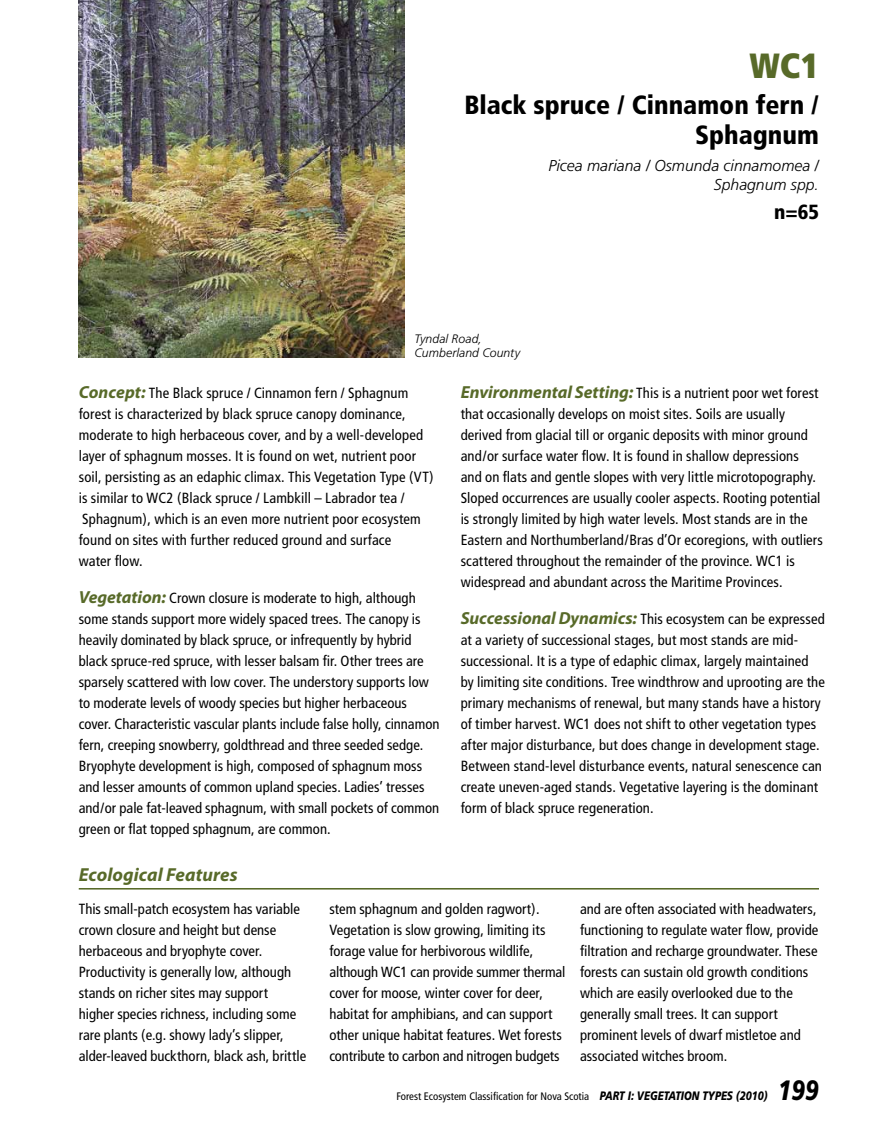
<style>
.page{position:relative;width:882px;height:1134px;background:#fff}
.page>*{position:absolute;margin:0;border:0;box-sizing:border-box;transform-origin:0 0}
.t1{font:900 condensed 35px "Frutiger";color:#586a29}
.t2{font:italic 900 28px "Frutiger";color:#000;scale:.8 1}
.t3{font:900 condensed 26.25px/29.8px "Frutiger";color:#000;text-align:right}
.t4{font:900 condensed 20.47px "Frutiger";color:#000}
.t5{font:italic 700 18.9px "Myriad Pro";letter-spacing:.005em;color:#586a29}
.t6{font:italic 300 15.75px/18.9px "Frutiger";color:#000;text-align:right}
.t7{font:condensed 14.7px/21px "Frutiger";letter-spacing:.005em;color:#000}
.t8{font:italic 300 12.25px/14.7px "Frutiger";letter-spacing:.005em;color:#000}
.t9{font:condensed 10.85px "Frutiger";color:#000}
.s1{font-family:"Myriad Pro";font-weight:700;font-style:italic;font-stretch:normal;font-size:17.5px;color:#586a29}
.s2{font-weight:900;font-style:italic;font-stretch:normal;font-size:12.25px}
</style>
<div class="page">
<hr style="left:79px;top:888px;width:740px;height:2px;background:#586a29">
<img style="left:79px;top:0;width:326px;height:357px">
<h1 class="t1" style="left:750px;top:45px;width:71px">WC1</h1>
<h3 class="t3" style="left:464px;top:90px;width:356px">Black spruce / Cinnamon fern /<br>Sphagnum</h3>
<p class="t6" style="left:549px;top:156px;width:272px">Picea mariana / Osmunda cinnamomea /<br>Sphagnum spp.</p>
<h3 class="t4" style="left:774px;top:200px;width:46px">n=65</h3>
<p class="t8" style="left:415px;top:331px;width:107px">Tyndal Road,<br>Cumberland County</p>
<p class="t7" style="left:79px;top:383px;width:356px"><span class="s1">Concept:</span> The Black spruce / Cinnamon fern / Sphagnum forest is characterized by black spruce canopy dominance, moderate to high herbaceous cover, and by a well-developed layer of sphagnum mosses. It is found on wet, nutrient poor soil, persisting as an edaphic climax. This Vegetation Type (VT) is similar to WC2 (Black spruce / Lambkill – Labrador tea / Sphagnum), which is an even more nutrient poor ecosystem found on sites with further reduced ground and surface<br>water flow.</p>
<p class="t7" style="left:79px;top:587px;width:362px"><span class="s1">Vegetation:</span> Crown closure is moderate to high, although some stands support more widely spaced trees. The canopy is heavily dominated by black spruce, or infrequently by hybrid black spruce-red spruce, with lesser balsam fir. Other trees are sparsely scattered with low cover. The understory supports low to moderate levels of woody species but higher herbaceous cover. Characteristic vascular plants include false holly, cinnamon fern, creeping snowberry, goldthread and three seeded sedge.<br>Bryophyte development is high, composed of sphagnum moss and lesser amounts of common upland species. Ladies’ tresses and/or pale fat-leaved sphagnum, with small pockets of common green or flat topped sphagnum, are common.</p>
<p class="t5" style="left:79px;top:863px;width:160px">Ecological Features</p>
<p class="t7" style="left:461px;top:383px;width:364px"><span class="s1">Environmental Setting:</span> This is a nutrient poor wet forest that occasionally develops on moist sites. Soils are usually derived from glacial till or organic deposits with minor ground and/or surface water flow. It is found in shallow depressions and on flats and gentle slopes with very little microtopography.<br>Sloped occurrences are usually cooler aspects. Rooting potential is strongly limited by high water levels. Most stands are in the Eastern and Northumberland/Bras d’Or ecoregions, with outliers scattered throughout the remainder of the province. WC1 is widespread and abundant across the Maritime Provinces.</p>
<p class="t7" style="left:461px;top:608px;width:366px"><span class="s1">Successional Dynamics:</span> This ecosystem can be expressed at a variety of successional stages, but most stands are mid&shy;successional. It is a type of edaphic climax, largely maintained by limiting site conditions. Tree windthrow and uprooting are the primary mechanisms of renewal, but many stands have a history of timber harvest. WC1 does not shift to other vegetation types after major disturbance, but does change in development stage.<br>Between stand-level disturbance events, natural senescence can create uneven-aged stands. Vegetative layering is the dominant form of black spruce regeneration.</p>
<p class="t7" style="left:79px;top:899px;width:229px">This small-patch ecosystem has variable crown closure and height but dense herbaceous and bryophyte cover.<br>Productivity is generally low, although stands on richer sites may support higher species richness, including some rare plants (e.g. showy lady’s slipper, alder-leaved buckthorn, black ash, brittle</p>
<p class="t7" style="left:329px;top:899px;width:238px">stem sphagnum and golden ragwort).<br>Vegetation is slow growing, limiting its forage value for herbivorous wildlife, although WC1 can provide summer thermal cover for moose, winter cover for deer, habitat for amphibians, and can support other unique habitat features. Wet forests contribute to carbon and nitrogen budgets</p>
<p class="t7" style="left:580px;top:899px;width:240px">and are often associated with headwaters, functioning to regulate water flow, provide filtration and recharge groundwater. These forests can sustain old growth conditions which are easily overlooked due to the generally small trees. It can support prominent levels of dwarf mistletoe and associated witches broom.</p>
<p class="t9" style="left:397px;top:1090px;width:372px">Forest Ecosystem Classification for Nova Scotia <span class="s2">PART I: VEGETATION TYPES (2010)</span></p>
<h2 class="t2" style="left:778px;top:1073px;width:53px">199</h2>
</div>
